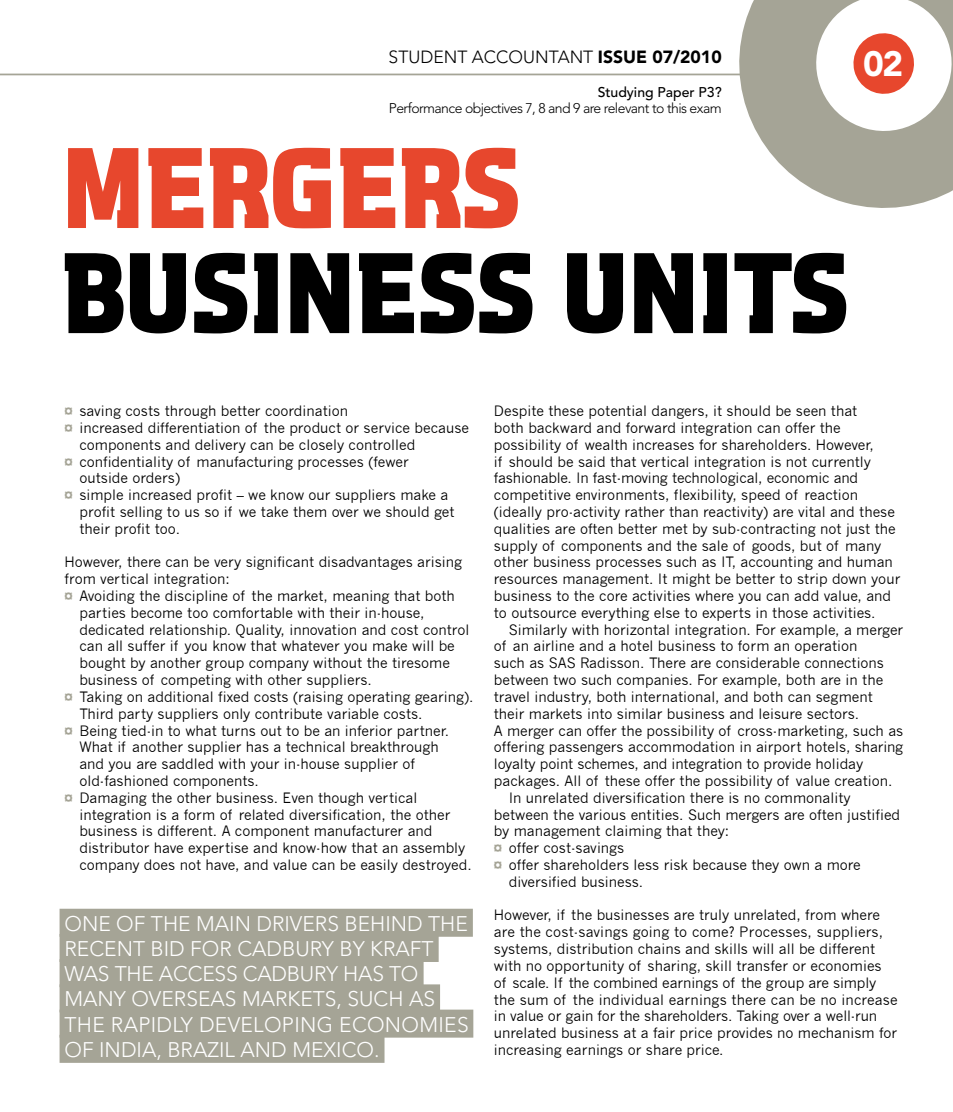
<style>
.page{position:relative;width:953px;height:1112px;background:#fff}
.page>*{position:absolute;margin:0;border:0;box-sizing:border-box;transform-origin:0 0}
.t1{font:108.5px "Cg Aquarius No 8";letter-spacing:-.05em;color:#000}
.t2{font:108.5px "Cg Aquarius No 8";letter-spacing:-.05em;color:#e7472d}
.t3{font:900 35px "Avenir";color:#fff}
.t4{font:300 21px/25.2px "Avenir";color:#fff}
.t5{font:300 17.5px "Avenir";color:#000}
.t6{font:14px/16.8px "News Gothic";color:#000}
.t7{font:300 14px "Avenir";letter-spacing:-.04em;color:#000}
.t8{font:500 14px "Avenir";color:#000}
.s1{font-weight:900}
.s2{font-family:"Avenir";font-weight:900;color:#a5a496}
</style>
<div class="page">
<svg style="left:743px;top:0;width:209px;height:208px"></svg>
<svg style="left:766px;top:0;width:186px;height:181px"></svg>
<div style="left:60px;top:908px;width:413px;height:28px;background:#a5a496"></div>
<div style="left:60px;top:933px;width:378px;height:28px;background:#a5a496"></div>
<div style="left:60px;top:958px;width:363px;height:28px;background:#a5a496"></div>
<div style="left:60px;top:984px;width:380px;height:28px;background:#a5a496"></div>
<div style="left:60px;top:1009px;width:413px;height:28px;background:#a5a496"></div>
<div style="left:60px;top:1034px;width:324px;height:28px;background:#a5a496"></div>
<hr style="left:0;top:74px;width:740px;height:1px;background:#a5a496">
<p class="t5" style="left:388px;top:47px;width:334px">STUDENT ACCOUNTANT <span class="s1">ISSUE 07/2010</span></p>
<h2 class="t3" style="left:863px;top:43px;width:42px">02</h2>
<p class="t8" style="left:597px;top:84px;width:125px">Studying Paper P3?</p>
<p class="t7" style="left:389px;top:100px;width:334px">PERFORMANCE OBJECTIVES 7, 8 AND 9 ARE RELEVANT TO THIS EXAM</p>
<h1 class="t2" style="left:59px;top:125px;width:465px">MERGERS</h1>
<h1 class="t1" style="left:59px;top:230px;width:793px">BUSINESS UNITS</h1>
<p class="t6" style="left:64px;top:402px;width:285px"><span class="s2">¤</span> saving costs through better coordination</p>
<p class="t6" style="left:64px;top:419px;width:406px"><span class="s2">¤</span> increased differentiation of the product or service because</p>
<p class="t6" style="left:79px;top:436px;width:337px">components and delivery can be closely controlled</p>
<p class="t6" style="left:64px;top:453px;width:346px"><span class="s2">¤</span> confidentiality of manufacturing processes (fewer</p>
<p class="t6" style="left:79px;top:470px;width:102px">outside orders)</p>
<p class="t6" style="left:64px;top:486px;width:385px"><span class="s2">¤</span> simple increased profit – we know our suppliers make a</p>
<p class="t6" style="left:79px;top:503px;width:377px">profit selling to us so if we take them over we should get</p>
<p class="t6" style="left:79px;top:520px;width:102px">their profit too.</p>
<p class="t6" style="left:64px;top:554px;width:399px">However, there can be very significant disadvantages arising</p>
<p class="t6" style="left:64px;top:570px;width:167px">from vertical integration:</p>
<p class="t6" style="left:64px;top:587px;width:392px"><span class="s2">¤</span> Avoiding the discipline of the market, meaning that both</p>
<p class="t6" style="left:79px;top:604px;width:346px">parties become too comfortable with their in-house,</p>
<p class="t6" style="left:79px;top:621px;width:391px">dedicated relationship. Quality, innovation and cost control</p>
<p class="t6" style="left:79px;top:638px;width:377px">can all suffer if you know that whatever you make will be</p>
<p class="t6" style="left:79px;top:654px;width:372px">bought by another group company without the tiresome</p>
<p class="t6" style="left:79px;top:671px;width:294px">business of competing with other suppliers.</p>
<p class="t6" style="left:64px;top:688px;width:410px"><span class="s2">¤</span> Taking on additional fixed costs (raising operating gearing).</p>
<p class="t6" style="left:79px;top:705px;width:344px">Third party suppliers only contribute variable costs.</p>
<p class="t6" style="left:64px;top:722px;width:386px"><span class="s2">¤</span> Being tied-in to what turns out to be an inferior partner.</p>
<p class="t6" style="left:79px;top:738px;width:361px">What if another supplier has a technical breakthrough</p>
<p class="t6" style="left:79px;top:755px;width:337px">and you are saddled with your in-house supplier of</p>
<p class="t6" style="left:79px;top:772px;width:181px">old‑fashioned components.</p>
<p class="t6" style="left:64px;top:789px;width:354px"><span class="s2">¤</span> Damaging the other business. Even though vertical</p>
<p class="t6" style="left:79px;top:806px;width:372px">integration is a form of related diversification, the other</p>
<p class="t6" style="left:79px;top:822px;width:354px">business is different. A component manufacturer and</p>
<p class="t6" style="left:79px;top:839px;width:387px">distributor have expertise and know-how that an assembly</p>
<p class="t6" style="left:79px;top:856px;width:394px">company does not have, and value can be easily destroyed.</p>
<h3 class="t4" style="left:64px;top:910px;width:405px">ONE OF THE MAIN DRIVERS BEHIND THE<br>RECENT BID FOR CADBURY BY KRAFT<br>WAS THE ACCESS CADBURY HAS TO<br>MANY OVERSEAS MARKETS, SUCH AS<br>THE RAPIDLY DEVELOPING ECONOMIES<br>OF I NDIA, B RAZIL AND M EXICO.</h3>
<p class="t6" style="left:494px;top:402px;width:408px">Despite these potential dangers, it should be seen that<br>both backward and forward integration can offer the possibility of wealth increases for shareholders. However,<br>if should be said that vertical integration is not currently fashionable. In fast‑ moving technological, economic and competitive environments, flexibility, speed of reaction (ideally pro‑activity rather than reactivity) are vital and these qualities are often better met by sub-contracting not just the supply of components and the sale of goods, but of many other business processes such as IT, accounting and human resources management. It might be better to strip down your business to the core activities where you can add value, and to outsource everything else to experts in those activities.</p>
<p class="t6" style="left:508px;top:621px;width:396px">Similarly with horizontal integration. For example, a merger</p>
<p class="t6" style="left:494px;top:638px;width:365px">of an airline and a hotel business to form an operation</p>
<p class="t6" style="left:494px;top:654px;width:391px">such as SAS Radisson. There are considerable connections</p>
<p class="t6" style="left:494px;top:671px;width:391px">between two such companies. For example, both are in the</p>
<p class="t6" style="left:494px;top:688px;width:380px">travel industry, both international, and both can segment</p>
<p class="t6" style="left:494px;top:705px;width:367px">their markets into similar business and leisure sectors.</p>
<p class="t6" style="left:494px;top:722px;width:411px">A merger can offer the possibility of cross-marketing, such as</p>
<p class="t6" style="left:494px;top:738px;width:411px">offering passengers accommodation in airport hotels, sharing</p>
<p class="t6" style="left:494px;top:755px;width:371px">loyalty point schemes, and integration to provide holiday</p>
<p class="t6" style="left:494px;top:772px;width:400px">packages. All of these offer the possibility of value creation.</p>
<p class="t6" style="left:508px;top:789px;width:343px">In unrelated diversification there is no commonality</p>
<p class="t6" style="left:494px;top:806px;width:408px">between the various entities. Such mergers are often justified</p>
<p class="t6" style="left:494px;top:822px;width:237px">by management claiming that they:</p>
<p class="t6" style="left:494px;top:839px;width:132px"><span class="s2">¤</span> offer cost-savings</p>
<p class="t6" style="left:494px;top:856px;width:368px"><span class="s2">¤</span> offer shareholders less risk because they own a more</p>
<p class="t6" style="left:508px;top:873px;width:136px">diversified business.</p>
<p class="t6" style="left:494px;top:906px;width:405px">However, if the businesses are truly unrelated, from where are the cost-savings going to come? Processes, suppliers, systems, distribution chains and skills will all be different with no opportunity of sharing, skill transfer or economies<br>of scale. If the combined earnings of the group are simply the sum of the individual earnings there can be no increase in value or gain for the shareholders. Taking over a well-run unrelated business at a fair price provides no mechanism for increasing earnings or share price.</p>
</div>
